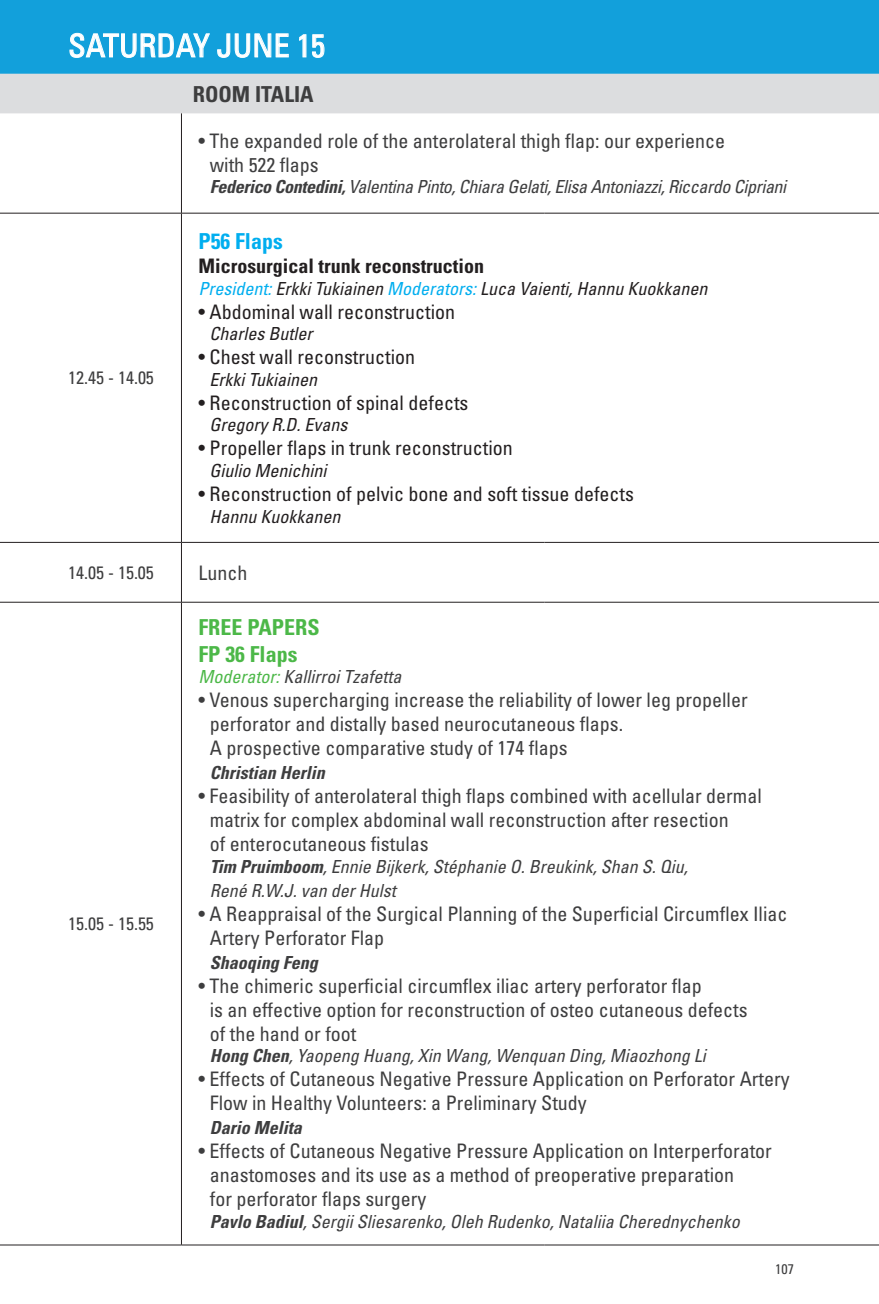
<style>
.page{position:relative;width:879px;height:1304px;background:#fff}
.page>*{position:absolute;margin:0;border:0;box-sizing:border-box;transform-origin:0 0}
.t1{font:condensed 32px "Univers LT Std";color:#fff}
.t2{font:700 condensed 22px/26.4px "Univers LT Std";color:#4cb848}
.t3{font:700 condensed 22px "Univers LT Std";color:#3e3e3f}
.t4{font:700 condensed 22px "Univers LT Std";color:#00aeef}
.t5{font:condensed 20px/24px "Univers LT Std";color:#3e3e3f}
.t6{font:condensed 20px "Univers LT Std";color:#231f20}
.t7{font:700 condensed 20px "Univers LT Std";color:#231f20}
.t8{font:italic condensed 18px/24px "Univers LT Std";color:#3e3e3f}
.t9{font:italic condensed 18px "Univers LT Std";color:#231f20}
.t10{font:italic condensed 18px "Univers LT Std";letter-spacing:-.02em;color:#3e3e3f}
.t11{font:italic 700 condensed 18px "Univers LT Std";color:#3e3e3f}
.t12{font:condensed 18px "Univers LT Std";color:#3e3e3f}
.t13{font:condensed 14px "Univers LT Std";color:#3e3e3f}
.s1{font-weight:700}
.s2{color:#00aeef}
.s3{color:#4cb848}
</style>
<div class="page">
<div style="left:0;top:0;width:879px;height:74px;background:#12a0db"></div>
<div style="left:0;top:74px;width:879px;height:39px;background:#dcdddf"></div>
<hr style="left:181px;top:113px;width:1px;height:100px;background:#231f20">
<hr style="left:181px;top:213px;width:1px;height:329px;background:#231f20">
<hr style="left:181px;top:542px;width:363px;height:1px;background:#231f20">
<hr style="left:181px;top:543px;width:1px;height:59px;background:#231f20">
<hr style="left:544px;top:542px;width:335px;height:1px;background:#231f20">
<hr style="left:181px;top:602px;width:1px;height:643px;background:#231f20">
<hr style="left:0;top:1245px;width:181px;height:1px;background:#231f20">
<hr style="left:181px;top:1245px;width:363px;height:1px;background:#231f20">
<hr style="left:544px;top:1245px;width:335px;height:1px;background:#231f20">
<hr style="left:0;top:213px;width:181px;height:1px;background:#231f20">
<hr style="left:181px;top:213px;width:363px;height:1px;background:#231f20">
<hr style="left:544px;top:213px;width:335px;height:1px;background:#231f20">
<hr style="left:0;top:542px;width:181px;height:1px;background:#231f20">
<hr style="left:0;top:602px;width:181px;height:1px;background:#231f20">
<hr style="left:181px;top:602px;width:363px;height:1px;background:#231f20">
<hr style="left:544px;top:602px;width:335px;height:1px;background:#231f20">
<svg style="left:70px;top:33px;width:140px;height:25px"></svg>
<svg style="left:217px;top:33px;width:72px;height:25px"></svg>
<svg style="left:299px;top:34px;width:7px;height:23px"></svg>
<svg style="left:312px;top:34px;width:12px;height:24px"></svg>
<h1 class="t1" style="left:68px;top:25px;width:259px">SATURDAY JUNE 15</h1>
<p class="t3" style="left:193px;top:80px;width:122px">ROOM ITALIA</p>
<p class="t5" style="left:210px;top:128px;width:517px;text-indent:-11px">• The expanded role of the anterolateral thigh flap: our experience with 522 flaps</p>
<p class="t10" style="left:210px;top:176px;width:578px"><span class="s1">Federico Contedini,</span> Valentina Pinto, Chiara Gelati, Elisa Antoniazzi, Riccardo Cipriani</p>
<p class="t12" style="left:68px;top:366px;width:87px">12.45 - 14.05</p>
<p class="t4" style="left:198px;top:228px;width:86px">P56 Flaps</p>
<p class="t7" style="left:198px;top:254px;width:287px">Microsurgical trunk reconstruction</p>
<p class="t9" style="left:198px;top:277px;width:510px"><span class="s2">President:</span> Erkki Tukiainen <span class="s2">Moderators:</span> Luca Vaienti, Hannu Kuokkanen</p>
<p class="t6" style="left:198px;top:299px;width:258px">• Abdominal wall reconstruction</p>
<p class="t9" style="left:210px;top:322px;width:104px">Charles Butler</p>
<p class="t6" style="left:198px;top:344px;width:218px">• Chest wall reconstruction</p>
<p class="t9" style="left:210px;top:368px;width:109px">Erkki Tukiainen</p>
<p class="t6" style="left:198px;top:390px;width:271px">• Reconstruction of spinal defects</p>
<p class="t9" style="left:210px;top:414px;width:139px">Gregory R.D. Evans</p>
<p class="t6" style="left:198px;top:436px;width:316px">• Propeller flaps in trunk reconstruction</p>
<p class="t9" style="left:210px;top:459px;width:118px">Giulio Menichini</p>
<p class="t6" style="left:198px;top:481px;width:437px">• Reconstruction of pelvic bone and soft tissue defects</p>
<p class="t9" style="left:210px;top:505px;width:132px">Hannu Kuokkanen</p>
<p class="t12" style="left:68px;top:561px;width:87px">14.05 - 15.05</p>
<p class="t5" style="left:198px;top:560px;width:50px">Lunch</p>
<p class="t12" style="left:68px;top:912px;width:87px">15.05 - 15.55</p>
<p class="t2" style="left:198px;top:614px;width:123px">FREE PAPERS<br>FP 36 Flaps</p>
<p class="t8" style="left:198px;top:665px;width:204px"><span class="s3">Moderator:</span> Kallirroi Tzafetta</p>
<p class="t5" style="left:210px;top:688px;width:539px;text-indent:-11px">• Venous supercharging increase the reliability of lower leg propeller perforator and distally based neurocutaneous flaps.<br>A prospective comparative study of 174 flaps</p>
<p class="t11" style="left:210px;top:762px;width:117px">Christian Herlin</p>
<p class="t5" style="left:210px;top:784px;width:553px;text-indent:-11px">• Feasibility of anterolateral thigh flaps combined with acellular dermal matrix for complex abdominal wall reconstruction after resection<br>of enterocutaneous fistulas</p>
<p class="t8" style="left:210px;top:854px;width:479px"><span class="s1">Tim Pruimboom</span>, Ennie Bijkerk, Stéphanie O. Breukink, Shan S. Qiu,<br>René R.W.J. van der Hulst</p>
<p class="t5" style="left:210px;top:901px;width:579px;text-indent:-11px">• A Reappraisal of the Surgical Planning of the Superficial Circumflex Iliac<br>Artery Perforator Flap</p>
<p class="t11" style="left:210px;top:951px;width:109px">Shaoqing Feng</p>
<p class="t5" style="left:210px;top:973px;width:539px;text-indent:-11px">• The chimeric superficial circumflex iliac artery perforator flap<br>is an effective option for reconstruction of osteo cutaneous defects of the hand or foot</p>
<p class="t8" style="left:210px;top:1044px;width:497px"><span class="s1">Hong Chen</span>, Yaopeng Huang, Xin Wang, Wenquan Ding, Miaozhong Li</p>
<p class="t5" style="left:210px;top:1067px;width:581px;text-indent:-11px">• Effects of Cutaneous Negative Pressure Application on Perforator Artery<br>Flow in Healthy Volunteers: a Preliminary Study</p>
<p class="t11" style="left:210px;top:1117px;width:93px">Dario Melita</p>
<p class="t5" style="left:210px;top:1139px;width:563px;text-indent:-11px">• Effects of Cutaneous Negative Pressure Application on Interperforator anastomoses and its use as a method of preoperative preparation<br>for perforator flaps surgery</p>
<p class="t8" style="left:210px;top:1209px;width:531px"><span class="s1">Pavlo Badiul</span>, Sergii Sliesarenko, Oleh Rudenko, Nataliia Cherednychenko</p>
<p class="t13" style="left:775px;top:1261px;width:20px">107</p>
</div>
